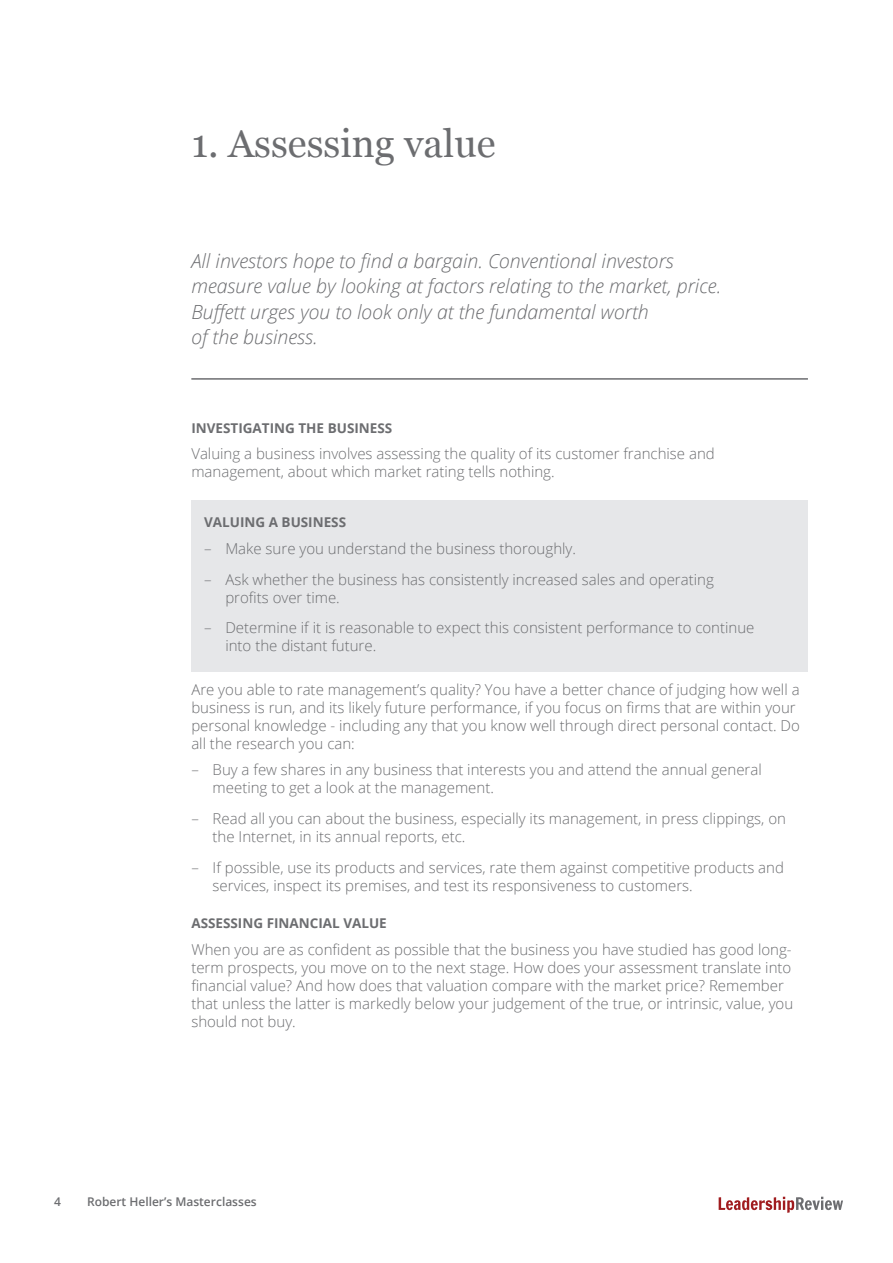
<style>
.page{position:relative;width:893px;height:1263px;background:#fff}
.page>*{position:absolute;margin:0;border:0;box-sizing:border-box;transform-origin:0 0}
.t1{font:39px "Georgia";color:#6c6d70}
.intro{font:italic 300 19.5px/25.5px "Open Sans";color:#6c6d70}
.body{font:300 15px/18px "Open Sans";color:#6c6d70}
.buls{font:300 15px/18px "Open Sans";color:#6c6d70}
.feature_buls{font:300 15px/18px "Open Sans";color:#6c6d70}
.feature_buls_last{font:300 15px/18px "Open Sans";color:#6c6d70}
.h_feature{font:700 13.5px "Open Sans";color:#6c6d70}
.t2{font:600 12px "Open Sans";color:#6c6d70}
</style>
<div class="page">
<svg style="left:719px;top:1197px;width:124px;height:16px"></svg>
<hr style="left:191px;top:378px;width:617px;height:2px;background:#6c6d70">
<div style="left:191px;top:500px;width:617px;height:48px;background:#e6e7e9"></div>
<div style="left:191px;top:530px;width:617px;height:44px;background:#e6e7e9"></div>
<div style="left:191px;top:560px;width:617px;height:63px;background:#e6e7e9"></div>
<div style="left:191px;top:609px;width:617px;height:63px;background:#e6e7e9"></div>
<p class="t1" style="left:191px;top:115px;width:306px">1. Assessing value</p>
<p class="intro" style="left:191px;top:247px;width:531px">All investors hope to find a bargain. Conventional investors measure value by looking at factors relating to the market, price.<br>Buffett urges you to look only at the fundamental worth<br>of the business.</p>
<p class="h_feature" style="left:191px;top:418px;width:202px">INVESTIGATING THE BUSINESS</p>
<p class="body" style="left:191px;top:444px;width:525px">Valuing a business involves assessing the quality of its customer franchise and management, about which market rating tells nothing.</p>
<p class="h_feature" style="left:204px;top:513px;width:144px">VALUING A BUSINESS</p>
<p class="feature_buls" style="left:204px;top:539px;width:373px">– Make sure you understand the business thoroughly.</p>
<p class="feature_buls" style="left:225px;top:570px;width:490px;text-indent:-21px">– Ask whether the business has consistently increased sales and operating profits over time.</p>
<p class="feature_buls_last" style="left:225px;top:618px;width:531px;text-indent:-21px">– Determine if it is reasonable to expect this consistent performance to continue into the distant future.</p>
<p class="body" style="left:191px;top:680px;width:610px">Are you able to rate management’s quality? You have a better chance of judging how well a business is run, and its likely future performance, if you focus on firms that are within your personal knowledge - including any that you know well through direct personal contact. Do all the research you can:</p>
<p class="buls" style="left:213px;top:760px;width:551px;text-indent:-21px">– Buy a few shares in any business that interests you and attend the annual general meeting to get a look at the management.</p>
<p class="buls" style="left:213px;top:809px;width:575px;text-indent:-21px">– Read all you can about the business, especially its management, in press clippings, on the Internet, in its annual reports, etc.</p>
<p class="buls" style="left:213px;top:858px;width:573px;text-indent:-21px">– If possible, use its products and services, rate them against competitive products and services, inspect its premises, and test its responsiveness to customers.</p>
<p class="h_feature" style="left:191px;top:914px;width:197px">ASSESSING FINANCIAL VALUE</p>
<p class="body" style="left:191px;top:940px;width:603px">When you are as confident as possible that the business you have studied has good long&shy;term prospects, you move on to the next stage. How does your assessment translate into financial value? And how does that valuation compare with the market price? Remember that unless the latter is markedly below your judgement of the true, or intrinsic, value, you should not buy.</p>
<p class="t2" style="left:54px;top:1193px;width:8px">4</p>
<p class="t2" style="left:87px;top:1193px;width:171px">Robert Heller’s Masterclasses</p>
</div>
